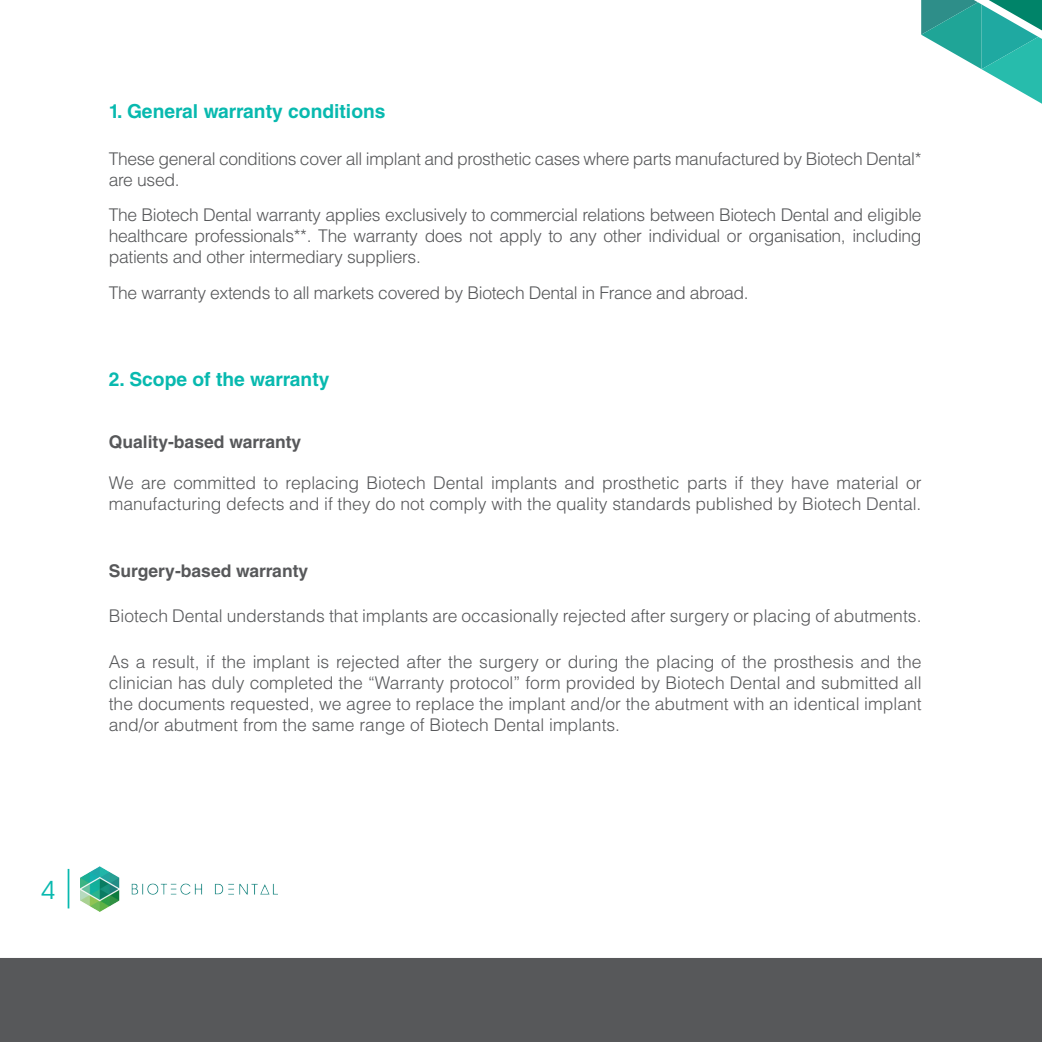
<style>
.page{position:relative;width:1042px;height:1042px;background:#fff}
.page>*{position:absolute;margin:0;border:0;box-sizing:border-box;transform-origin:0 0}
.t1{font:24.5px "ITC Avant Garde Std";color:#08b9af}
.t2{font:700 19.25px "Helvetica LT Std";color:#08b9af}
.t3{font:300 17.5px/21px "Helvetica LT Std";color:#57585a;text-align:justify}
.t4{font:300 17.5px/21px "Helvetica LT Std";letter-spacing:-.02em;color:#57585a}
.t5{font:700 17.5px "Helvetica LT Std";color:#57585a}
</style>
<div class="page">
<hr style="left:68px;top:869px;width:1px;height:39px;background:#08b9af">
<div style="left:0;top:958px;width:1042px;height:84px;background:#57585a"></div>
<img style="left:80px;top:867px;width:197px;height:44px">
<svg style="left:921px;top:0;width:121px;height:104px"></svg>
<p class="t2" style="left:109px;top:99px;width:278px">1. General warranty conditions</p>
<p class="t4" style="left:109px;top:148px;width:814px">These general conditions cover all implant and prosthetic cases where parts manufactured by Biotech Dental* are used.</p>
<p class="t3" style="left:109px;top:204px;width:814px">The Biotech Dental warranty applies exclusively to commercial relations between Biotech Dental and eligible healthcare professionals**. The warranty does not apply to any other individual or organisation, including patients and other intermediary suppliers.</p>
<p class="t4" style="left:109px;top:282px;width:641px">The warranty extends to all markets covered by Biotech Dental in France and abroad.</p>
<p class="t2" style="left:109px;top:367px;width:222px">2. Scope of the warranty</p>
<p class="t5" style="left:109px;top:431px;width:194px">Quality-based warranty</p>
<p class="t3" style="left:109px;top:472px;width:814px">We are committed to replacing Biotech Dental implants and prosthetic parts if they have material or manufacturing defects and if they do not comply with the quality standards published by Biotech Dental.</p>
<p class="t5" style="left:109px;top:560px;width:201px">Surgery-based warranty</p>
<p class="t3" style="left:109px;top:605px;width:814px">Biotech Dental understands that implants are occasionally rejected after surgery or placing of abutments.</p>
<p class="t3" style="left:109px;top:651px;width:814px">As a result, if the implant is rejected after the surgery or during the placing of the prosthesis and the clinician has duly completed the “Warranty protocol” form provided by Biotech Dental and submitted all the documents requested, we agree to replace the implant and/or the abutment with an identical implant and/or abutment from the same range of Biotech Dental implants.</p>
<h1 class="t1" style="left:42px;top:875px;width:16px">4</h1>
</div>
